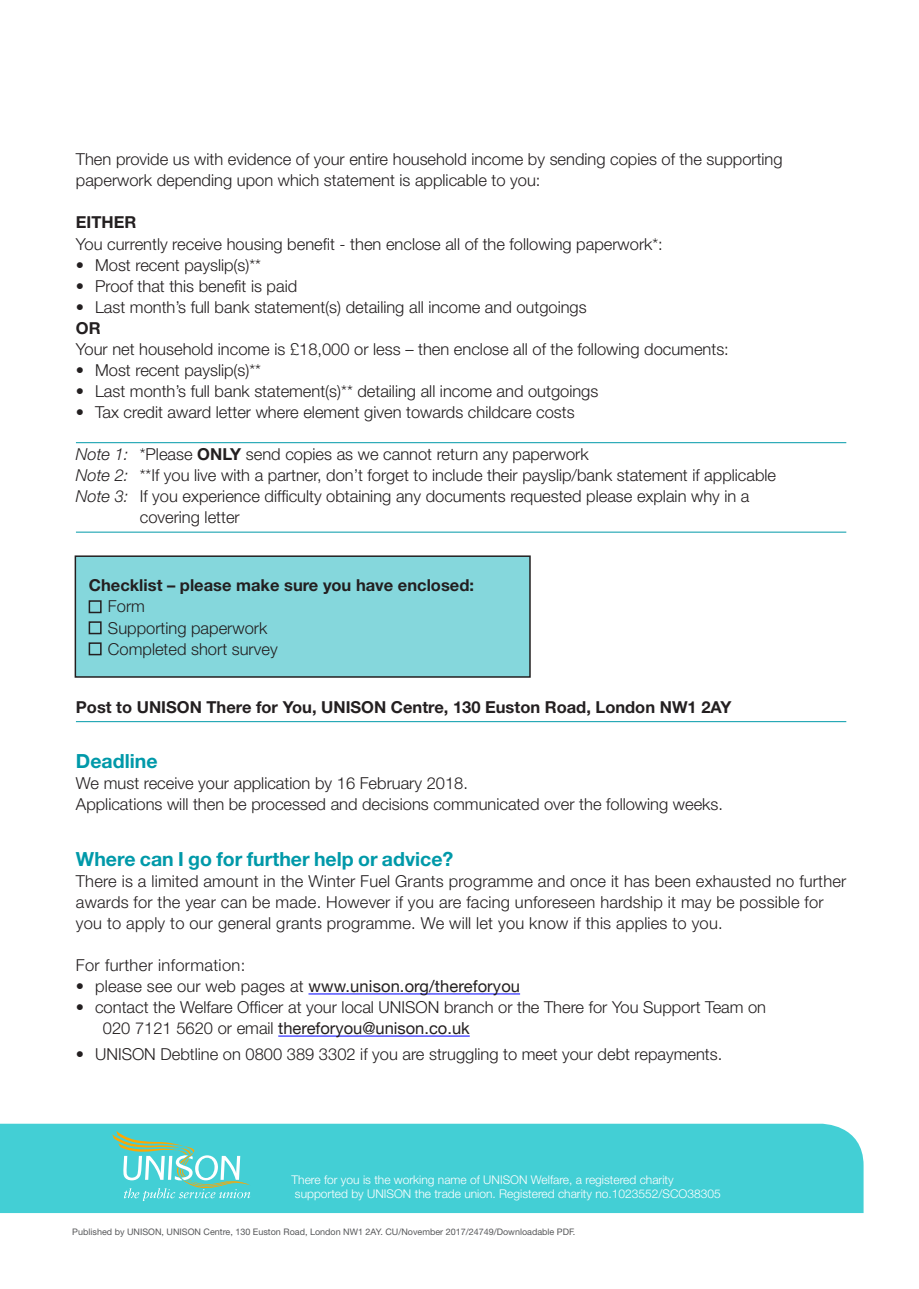
<style>
.page{position:relative;width:919px;height:1289px;background:#fff}
.page>*{position:absolute;margin:0;border:0;box-sizing:border-box;transform-origin:0 0}
.Level_3{font:700 19.5px "Helvetica Neue";color:#0099a9}
._11pt_BODY{font:300 16.5px/21px "Helvetica Neue";color:#231f20}
._11pt_BODY-2{font:700 16.5px "Helvetica Neue";color:#231f20}
.t1{font:16.5px "Helvetica Neue";letter-spacing:.01em;color:#231f20}
._11pt_BODY-3{font:300 16.5px "Helvetica Neue";letter-spacing:.02em;color:#231f20}
.t2{font:300 12px/14.4px "Helvetica Neue";color:#fff}
.t3{font:9px "Helvetica Neue";color:#57585a}
.s1{font-style:italic}
.s2{font-weight:700}
.s3{font-weight:300}
.s4{font-weight:400}
</style>
<div class="page">
<hr style="left:76px;top:442px;width:770px;height:1px;background:#0099a9">
<hr style="left:76px;top:531px;width:770px;height:1px;background:#0099a9">
<hr style="left:76px;top:721px;width:770px;height:1px;background:#0099a9">
<hr style="left:308px;top:993px;width:212px;height:1px;background:#00f">
<hr style="left:278px;top:1035px;width:191px;height:1px;background:#00f">
<div style="left:0;top:1123px;width:863px;height:89px;background:#43cfd5"></div>
<svg style="left:112px;top:1130px;width:138px;height:70px;background:#66d2ce"></svg>
<div style="left:75px;top:556px;width:455px;height:121px;background:#85d7dc"></div>
<div style="left:75px;top:555px;width:455px;height:122px;border:2px solid #231f20"></div>
<div style="left:89px;top:600px;width:13px;height:13px;border:2px solid #231f20"></div>
<div style="left:89px;top:621px;width:13px;height:13px;border:2px solid #231f20"></div>
<div style="left:89px;top:642px;width:13px;height:13px;border:2px solid #231f20"></div>
<p class="_11pt_BODY" style="left:76px;top:148px;width:708px">Then provide us with evidence of your entire household income by sending copies of the supporting paperwork depending upon which statement is applicable to you:</p>
<p class="_11pt_BODY-2" style="left:76px;top:212px;width:62px">EITHER</p>
<p class="_11pt_BODY" style="left:76px;top:233px;width:588px">You currently receive housing benefit - then enclose all of the following paperwork*:</p>
<p class="_11pt_BODY" style="left:76px;top:254px;width:187px">• Most recent payslip(s)**</p>
<p class="_11pt_BODY" style="left:76px;top:275px;width:223px">• Proof that this benefit is paid</p>
<p class="_11pt_BODY" style="left:76px;top:296px;width:512px">• Last month’s full bank statement(s) detailing all income and outgoings</p>
<p class="_11pt_BODY-2" style="left:76px;top:317px;width:26px">OR</p>
<p class="_11pt_BODY" style="left:76px;top:338px;width:654px">Your net household income is £18,000 or less – then enclose all of the following documents:</p>
<p class="_11pt_BODY" style="left:76px;top:359px;width:187px">• Most recent payslip(s)**</p>
<p class="_11pt_BODY" style="left:76px;top:380px;width:524px">• Last month’s full bank statement(s)** detailing all income and outgoings</p>
<p class="_11pt_BODY" style="left:76px;top:401px;width:500px">• Tax credit award letter where element given towards childcare costs</p>
<p class="_11pt_BODY" style="left:76px;top:443px;width:514px"><span class="s1">Note 1:</span> *Please <span class="s2">ONLY</span> send copies as we cannot return any paperwork</p>
<p class="_11pt_BODY" style="left:76px;top:464px;width:701px"><span class="s1">Note 2:</span> **If you live with a partner, don’t forget to include their payslip/bank statement if applicable</p>
<p class="_11pt_BODY" style="left:140px;top:485px;width:611px;text-indent:-64px"><span class="s1">Note 3:</span> If you experience difficulty obtaining any documents requested please explain why in a covering letter</p>
<p class="_11pt_BODY-2" style="left:89px;top:575px;width:386px">Checklist – please make sure you have enclosed:</p>
<p class="_11pt_BODY" style="left:108px;top:595px;width:38px">Form</p>
<p class="_11pt_BODY" style="left:108px;top:616px;width:161px">Supporting paperwork</p>
<p class="_11pt_BODY" style="left:108px;top:638px;width:171px">Completed short survey</p>
<p class="_11pt_BODY-2" style="left:76px;top:696px;width:657px">Post to UNISON There for You, UNISON Centre, 130 Euston Road, London NW1 2AY</p>
<p class="Level_3" style="left:76px;top:749px;width:83px">Deadline</p>
<p class="_11pt_BODY" style="left:76px;top:772px;width:393px">We must receive your application by 16 February 2018.</p>
<p class="_11pt_BODY" style="left:76px;top:793px;width:648px">Applications will then be processed and decisions communicated over the following weeks.</p>
<p class="Level_3" style="left:76px;top:847px;width:379px">Where can I go for further help or advice?</p>
<p class="_11pt_BODY" style="left:76px;top:870px;width:771px">There is a limited amount in the Winter Fuel Grants programme and once it has been exhausted no further awards for the year can be made. However if you are facing unforeseen hardship it may be possible for you to apply to our general grants programme. We will let you know if this applies to you.</p>
<p class="_11pt_BODY-3" style="left:76px;top:955px;width:171px">For further information:</p>
<p class="t1" style="left:76px;top:974px;width:445px"><span class="s3">• please see our web pages at</span> www.unison.org/thereforyou</p>
<p class="_11pt_BODY" style="left:103px;top:996px;width:664px;text-indent:-27px">• contact the Welfare Officer at your local UNISON branch or the There for You Support Team on<br>020 7121 5620 or email <span class="s4">thereforyou@unison.co.uk</span></p>
<p class="_11pt_BODY" style="left:76px;top:1042px;width:648px">• UNISON Debtline on 0800 389 3302 if you are struggling to meet your debt repayments.</p>
<p class="t2" style="left:291px;top:1172px;width:431px">There for you is the working name of UNISON Welfare, a registered charity supported by UNISON the trade union. Registered charity no.1023552/SCO38305</p>
<p class="t3" style="left:72px;top:1226px;width:504px">Published by UNISON, UNISON Centre, 130 Euston Road, London NW1 2AY. CU/November 2017/24749/Downloadable PDF.</p>
</div>
